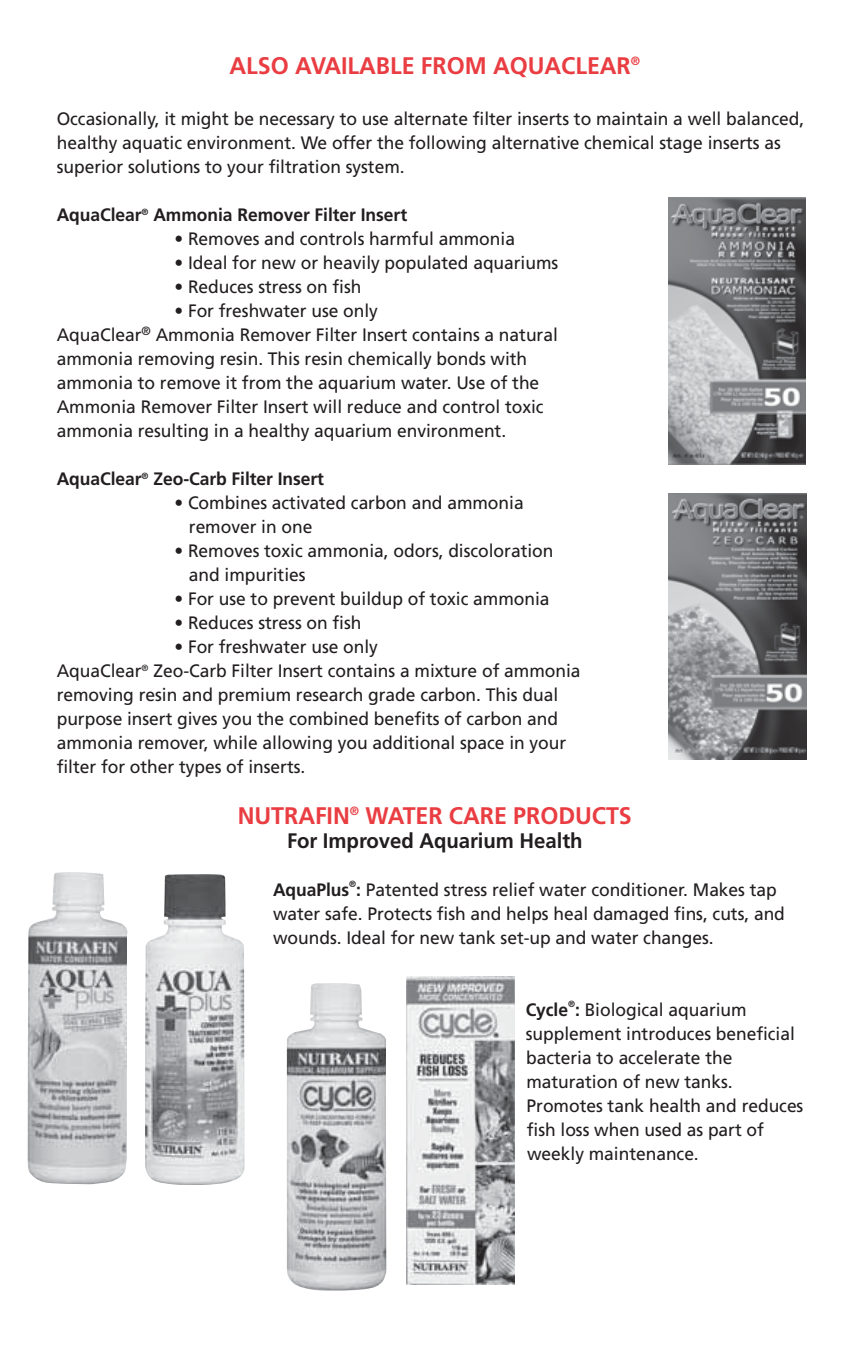
<style>
.page{position:relative;width:864px;height:1350px;background:#fff}
.page>*{position:absolute;margin:0;border:0;box-sizing:border-box;transform-origin:0 0}
.t1{font:700 24px "Frutiger";letter-spacing:-.005em;color:#e93d42}
.t2{font:700 21px "Frutiger";letter-spacing:-.005em;color:#221e1f}
.t3{font:18px/24px "Frutiger";letter-spacing:-.005em;color:#221e1f}
.t4{font:700 18px "Frutiger";letter-spacing:-.005em;color:#221e1f}
.t5{font:700 9px "Frutiger";color:#221e1f}
.s1{font-weight:700}
</style>
<div class="page">
<img style="left:668px;top:197px;width:138px;height:267px">
<img style="left:668px;top:494px;width:139px;height:265px">
<img style="left:406px;top:977px;width:108px;height:307px">
<svg style="left:27px;top:872px;width:218px;height:313px"></svg>
<svg style="left:286px;top:983px;width:101px;height:308px;background:#bcbdbf"></svg>
<h1 class="t1" style="left:230px;top:56px;width:412px">ALSO AVAILABLE FROM AQUACLEAR<sup>®</sup></h1>
<p class="t3" style="left:57px;top:109px;width:749px">Occasionally, it might be necessary to use alternate filter inserts to maintain a well balanced, healthy aquatic environment. We offer the following alternative chemical stage inserts as superior solutions to your filtration system.</p>
<p class="t4" style="left:57px;top:208px;width:352px">AquaClear<sup>®</sup> Ammonia Remover Filter Insert</p>
<p class="t3" style="left:175px;top:229px;width:342px">• Removes and controls harmful ammonia</p>
<p class="t3" style="left:175px;top:253px;width:385px">• Ideal for new or heavily populated aquariums</p>
<p class="t3" style="left:175px;top:277px;width:189px">• Reduces stress on fish</p>
<p class="t3" style="left:57px;top:301px;width:503px;text-indent:118px">• For freshwater use only<br>AquaClear<sup>®</sup> Ammonia Remover Filter Insert contains a natural ammonia removing resin. This resin chemically bonds with ammonia to remove it from the aquarium water. Use of the Ammonia Remover Filter Insert will reduce and control toxic ammonia resulting in a healthy aquarium environment.</p>
<p class="t4" style="left:57px;top:472px;width:269px">AquaClear<sup>®</sup> Zeo-Carb Filter Insert</p>
<p class="t3" style="left:189px;top:493px;width:336px;text-indent:-14px">• Combines activated carbon and ammonia remover in one</p>
<p class="t3" style="left:189px;top:541px;width:366px;text-indent:-14px">• Removes toxic ammonia, odors, discoloration and impurities</p>
<p class="t3" style="left:175px;top:589px;width:377px">• For use to prevent buildup of toxic ammonia</p>
<p class="t3" style="left:175px;top:613px;width:189px">• Reduces stress on fish</p>
<p class="t3" style="left:57px;top:637px;width:525px;text-indent:118px">• For freshwater use only<br>AquaClear<sup>®</sup> Zeo-Carb Filter Insert contains a mixture of ammonia removing resin and premium research grade carbon. This dual purpose insert gives you the combined benefits of carbon and ammonia remover, while allowing you additional space in your filter for other types of inserts.</p>
<h1 class="t1" style="left:238px;top:806px;width:395px">NUTRAFIN<sup>®</sup> WATER CARE PRODUCTS</h1>
<p class="t2" style="left:287px;top:833px;width:297px">For Improved Aquarium Health</p>
<p class="t3" style="left:273px;top:880px;width:505px"><span class="s1">AquaPlus :</span> Patented stress relief water conditioner. Makes tap</p>
<p class="t5" style="left:349px;top:881px;width:8px">®</p>
<p class="t3" style="left:273px;top:904px;width:513px">water safe. Protects fish and helps heal damaged fins, cuts, and wounds. Ideal for new tank set-up and water changes.</p>
<p class="t5" style="left:568px;top:1001px;width:8px">®</p>
<p class="t3" style="left:526px;top:1024px;width:279px">supplement introduces beneficial bacteria to accelerate the maturation of new tanks.<br>Promotes tank health and reduces fish loss when used as part of weekly maintenance.</p>
<p class="t3" style="left:526px;top:1000px;width:223px"><span class="s1">Cycle :</span> Biological aquarium</p>
</div>
